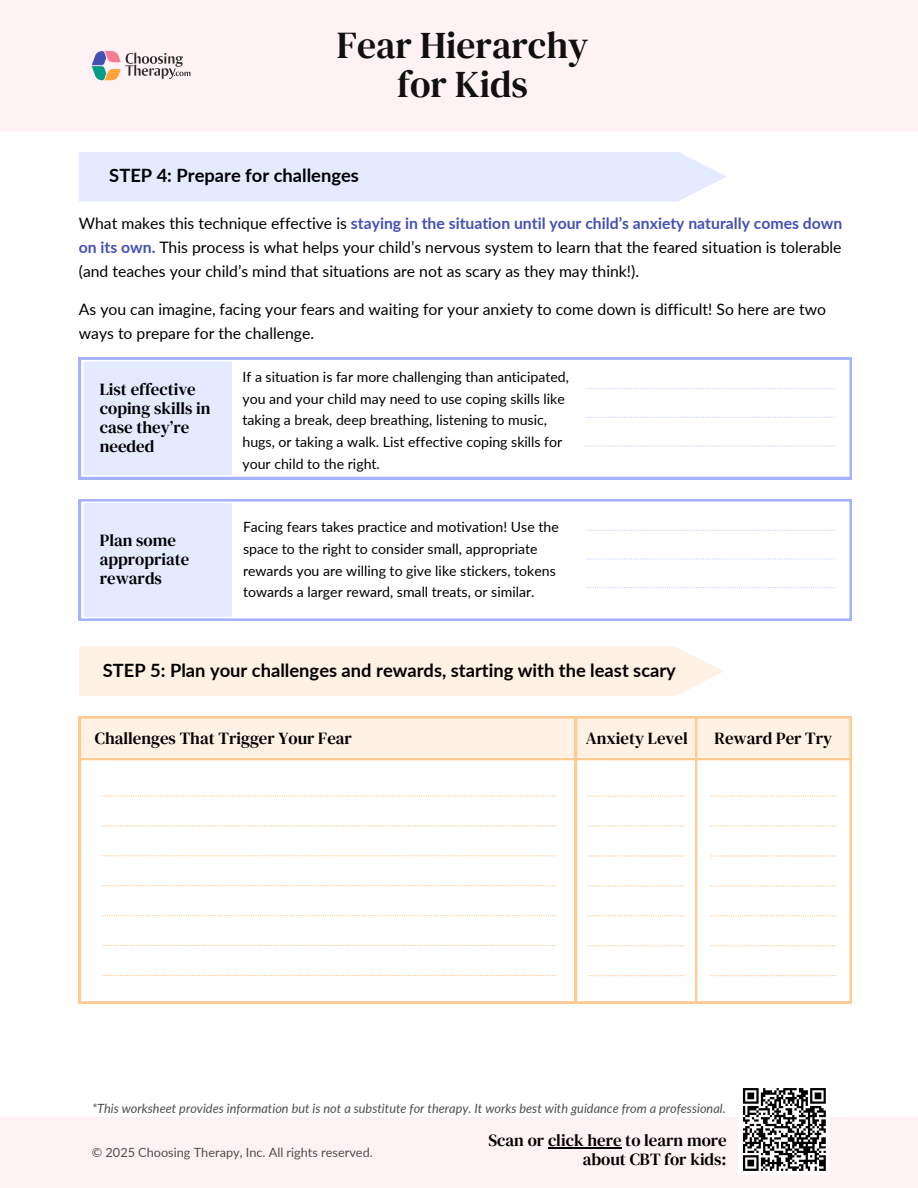
<style>
.page{position:relative;width:918px;height:1188px;background:#fff}
.page>*{position:absolute;margin:0;border:0;box-sizing:border-box;transform-origin:0 0}
.t1{font:50.1px "DM Serif Text";color:#101010}
.t2{font:37.8px/39.3px "DM Serif Text";color:#101010;text-align:center}
.t3{font:700 18.3px "Lato";color:#000}
.t4{font:16.95px/19.2px "DM Serif Text";color:#000}
.t5{font:15.75px/24px "Lato";color:#000;text-align:justify}
.t6{font:14.1px/21.8px "Lato";color:#000}
.t7{font:italic 12.75px "Lato";color:#4e4d4d}
.t8{font:12.75px "Lato";color:#4e4d4d}
.s1{font-weight:700;color:#4450b4}
</style>
<div class="page">
<div style="left:79px;top:152px;width:647px;height:49px;background:#e4eaff"></div>
<div style="left:0;top:0;width:918px;height:131px;background:#fff2f4"></div>
<div style="left:0;top:1118px;width:918px;height:70px;background:#fff2f4"></div>
<svg style="left:79px;top:358px;width:773px;height:121px"></svg>
<div style="left:84px;top:361px;width:148px;height:114px;background:#e4eaff;border-radius:2px"></div>
<svg style="left:586px;top:388px;width:248px;height:1px"></svg>
<svg style="left:586px;top:417px;width:248px;height:1px"></svg>
<svg style="left:586px;top:445px;width:248px;height:2px"></svg>
<svg style="left:79px;top:499px;width:773px;height:122px"></svg>
<div style="left:84px;top:503px;width:148px;height:114px;background:#e4eaff;border-radius:2px"></div>
<svg style="left:586px;top:530px;width:248px;height:1px"></svg>
<svg style="left:586px;top:558px;width:248px;height:2px"></svg>
<svg style="left:586px;top:587px;width:248px;height:1px"></svg>
<div style="left:79px;top:647px;width:645px;height:49px;background:#fff2e4"></div>
<svg style="left:79px;top:716px;width:772px;height:287px"></svg>
<div style="left:738px;top:1084px;width:92px;height:91px;background:#fff"></div>
<svg style="left:743px;top:1088px;width:83px;height:83px"></svg>
<hr style="left:548px;top:1147px;width:74px;height:1px;background:#000">
<svg style="left:92px;top:51px;width:98px;height:30px"></svg>
<p class="t2" style="left:337px;top:25px;width:253px">Fear Hierarchy for Kids</p>
<p class="t1" style="left:253px;top:22px;width:413px">Hierarchy of Fears</p>
<p class="t3" style="left:109px;top:164px;width:251px">STEP 4: Prepare for challenges</p>
<h1 class="t5" style="left:79px;top:211px;width:765px">What makes this technique effective is <span class="s1">staying in the situation until your child’s anxiety naturally comes down on its own.</span> This process is what helps your child’s nervous system to learn that the feared situation is tolerable (and teaches your child’s mind that situations are not as scary as they may think!).</h1>
<h3 class="t5" style="left:79px;top:297px;width:749px">As you can imagine, facing your fears and waiting for your anxiety to come down is difficult! So here are two ways to prepare for the challenge.</h3>
<h5 class="t4" style="left:100px;top:379px;width:112px">List effective coping skills in case they’re needed</h5>
<h5 class="t6" style="left:243px;top:366px;width:328px">If a situation is far more challenging than anticipated, you and your child may need to use coping skills like taking a break, deep breathing, listening to music, hugs, or taking a walk. List effective coping skills for your child to the right.</h5>
<h4 class="t4" style="left:100px;top:530px;width:91px">Plan some appropriate rewards</h4>
<p class="t6" style="left:243px;top:516px;width:317px">Facing fears takes practice and motivation! Use the space to the right to consider small, appropriate rewards you are willing to give like stickers, tokens towards a larger reward, small treats, or similar.</p>
<p class="t3" style="left:103px;top:659px;width:575px">STEP 5: Plan your challenges and rewards, starting with the least scary</p>
<p class="t4" style="left:95px;top:729px;width:259px">Challenges That Trigger Your Fear</p>
<p class="t4" style="left:586px;top:729px;width:104px">Anxiety Level</p>
<h4 class="t4" style="left:714px;top:729px;width:119px">Reward Per Try</h4>
<p class="t7" style="left:92px;top:1101px;width:635px">*This worksheet provides information but is not a substitute for therapy. It works best with guidance from a professional.</p>
<h2 class="t8" style="left:92px;top:1145px;width:283px">© 2025 Choosing Therapy, Inc. All rights reserved.</h2>
<p class="t4" style="left:489px;top:1130px;width:240px;text-align:right">Scan or click here to learn more about CBT for kids:</p>
</div>
